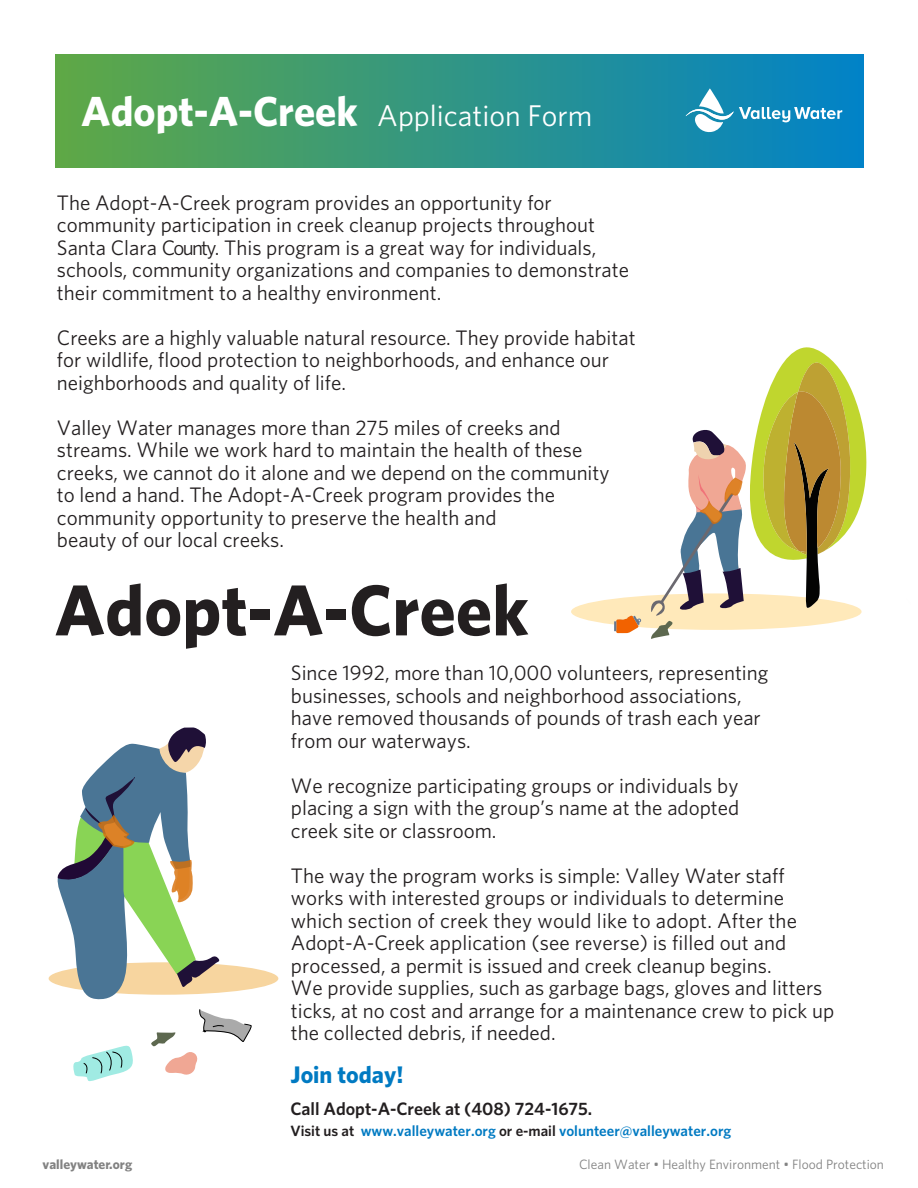
<style>
.page{position:relative;width:918px;height:1188px;background:#fff}
.page>*{position:absolute;margin:0;border:0;box-sizing:border-box;transform-origin:0 0}
.t1{font:700 72px "Whitney";color:#231f20}
.t2{font:30px "Whitney";color:#fff}
.t3{font:700 24px "Whitney";color:#007ac2}
.t4{font:21px/22.5px "Whitney";color:#231f20}
.t5{font:600 18px "Whitney";color:#231f20}
.t6{font:600 15px "Whitney";color:#007ac2}
.t7{font:13.5px "Whitney";color:#828282}
.t8{font:700 13.5px "Whitney";color:#828282}
.s1{font-weight:700;font-size:42px}
.s2{color:#231f20}
</style>
<div class="page">
<div style="left:49px;top:962px;width:229px;height:33px;background:#f7d59f;border-radius:50%"></div>
<div style="left:54px;top:54px;width:810px;height:114px;background:linear-gradient(to right,#5fa845,#0182c8)"></div>
<div style="left:34px;top:49px;width:21px;height:136px;background:#fff"></div>
<svg style="left:686px;top:88px;width:156px;height:45px;background:#379cc5"></svg>
<svg style="left:151px;top:1009px;width:101px;height:66px"></svg>
<svg style="left:73px;top:1045px;width:60px;height:36px"></svg>
<svg style="left:52px;top:727px;width:168px;height:273px"></svg>
<div style="left:571px;top:593px;width:291px;height:37px;background:#ffe9ba;border-radius:50%"></div>
<svg style="left:614px;top:615px;width:27px;height:19px"></svg>
<svg style="left:650px;top:347px;width:217px;height:292px"></svg>
<h2 class="t2" style="left:81px;top:96px;width:513px"><span class="s1">Adopt-A-Creek</span> Application Form</h2>
<p class="t4" style="left:57px;top:191px;width:574px">The Adopt-A-Creek program provides an opportunity for community participation in creek cleanup projects throughout Santa Clara County. This program is a great way for individuals, schools, community organizations and companies to demonstrate their commitment to a healthy environment.</p>
<p class="t4" style="left:57px;top:326px;width:580px">Creeks are a highly valuable natural resource. They provide habitat for wildlife, flood protection to neighborhoods, and enhance our neighborhoods and quality of life.</p>
<p class="t4" style="left:57px;top:416px;width:554px">Valley Water manages more than 275 miles of creeks and streams. While we work hard to maintain the health of these creeks, we cannot do it alone and we depend on the community to lend a hand. The Adopt-A-Creek program provides the community opportunity to preserve the health and<br>beauty of our local creeks.</p>
<h1 class="t1" style="left:55px;top:562px;width:475px">Adopt-A-Creek</h1>
<p class="t4" style="left:291px;top:661px;width:479px">Since 1992, more than 10,000 volunteers, representing businesses, schools and neighborhood associations, have removed thousands of pounds of trash each year from our waterways.</p>
<p class="t4" style="left:291px;top:774px;width:450px;text-align:justify">We recognize participating groups or individuals by placing a sign with the group’s name at the adopted creek site or classroom.</p>
<p class="t4" style="left:291px;top:864px;width:545px">The way the program works is simple: Valley Water staff works with interested groups or individuals to determine which section of creek they would like to adopt. After the Adopt-A-Creek application (see reverse) is filled out and processed, a permit is issued and creek cleanup begins.<br>We provide supplies, such as garbage bags, gloves and litters ticks, at no cost and arrange for a maintenance crew to pick up the collected debris, if needed.</p>
<p class="t3" style="left:290px;top:1059px;width:114px">Join today!</p>
<p class="t5" style="left:290px;top:1096px;width:303px">Call Adopt-A-Creek at (408) 724-1675.</p>
<p class="t6" style="left:290px;top:1121px;width:442px"><span class="s2">Visit us at</span> www.valleywater.org <span class="s2">or e-mail</span> volunteer@valleywater.org</p>
<p class="t8" style="left:43px;top:1156px;width:91px">valleywater.org</p>
<p class="t7" style="left:579px;top:1156px;width:306px">Clean Water • Healthy Environment • Flood Protection</p>
</div>
